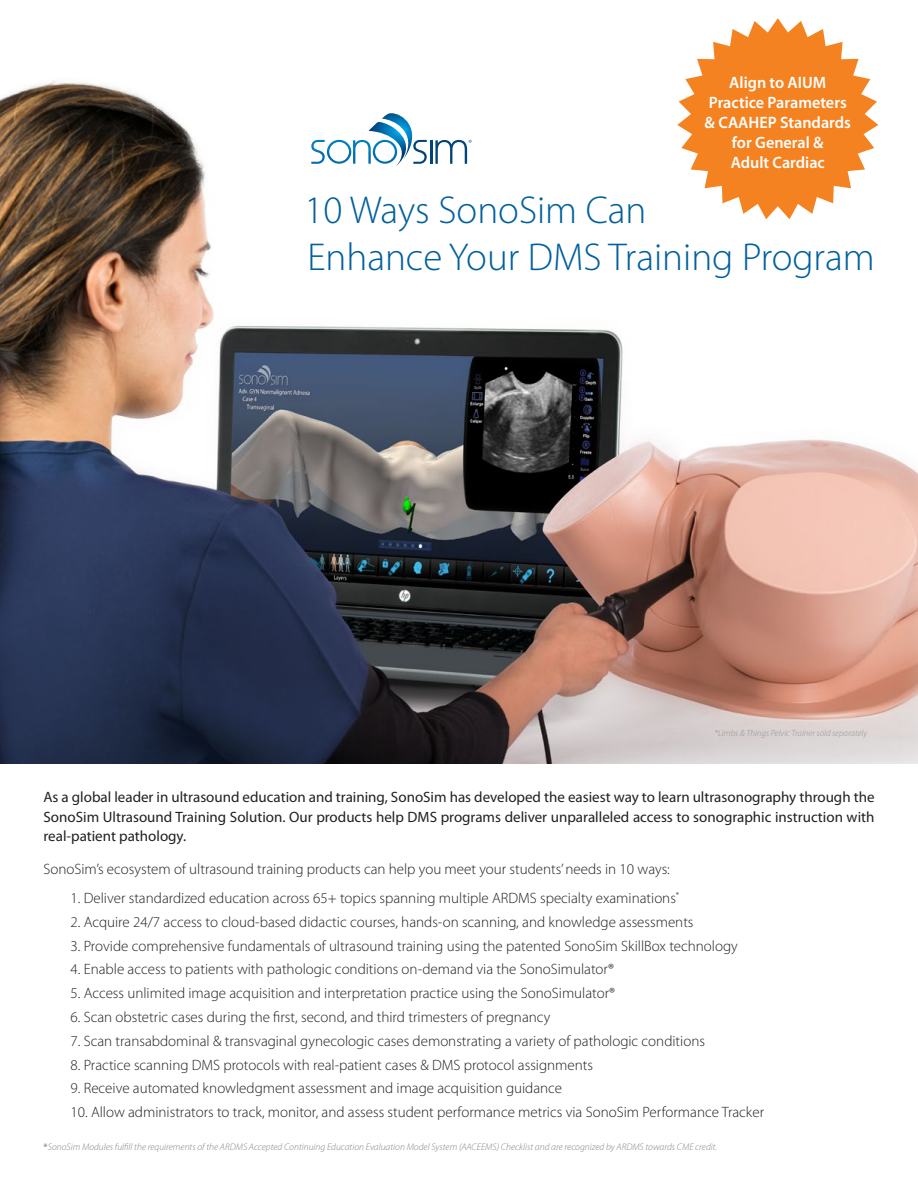
<style>
.page{position:relative;width:918px;height:1188px;background:#fff}
.page>*{position:absolute;margin:0;border:0;box-sizing:border-box;transform-origin:0 0}
.t1{font:300 39px "Myriad Pro";color:#00609c}
.t2{font:600 16.5px/19.8px "Myriad Pro";color:#fff;text-align:center}
.Paragraph_Style_1{font:300 15px "Myriad Pro";color:#231f20}
.Paragraph_Style_1-2{font:15px/19.5px "Myriad Pro";color:#231f20;text-align:justify}
.Paragraph_Style_1-3{font:italic 300 9.6px "Myriad Pro";color:#808285}
.t3{font:italic 300 9px "Myriad Pro";color:#939598}
.s1{font-weight:600;font-style:normal}
</style>
<div class="page">
<img style="left:0;top:81px;width:918px;height:682px">
<svg style="left:311px;top:113px;width:116px;height:53px"></svg>
<hr style="left:430px;top:140px;width:2px;height:24px;background:#004479">
<svg style="left:435px;top:140px;width:37px;height:24px"></svg>
<svg style="left:677px;top:18px;width:201px;height:201px"></svg>
<p class="t2" style="left:705px;top:73px;width:148px">Align to AIUM<br>Practice Parameters &amp; CAAHEP Standards for General &amp;<br>Adult Cardiac</p>
<p class="t1" style="left:304px;top:189px;width:343px">10 Ways SonoSim Can</p>
<p class="t1" style="left:307px;top:235px;width:569px">Enhance Your DMS Training Program</p>
<p class="t3" style="left:715px;top:728px;width:154px">*Limbs &amp; Things Pelvic Trainer sold separately</p>
<p class="Paragraph_Style_1-2" style="left:44px;top:788px;width:833px">As a global leader in ultrasound education and training, SonoSim has developed the easiest way to learn ultrasonography through the SonoSim Ultrasound Training Solution. Our products help DMS programs deliver unparalleled access to sonographic instruction with real-patient pathology.</p>
<p class="Paragraph_Style_1" style="left:44px;top:861px;width:628px">SonoSim’s ecosystem of ultrasound training products can help you meet your students’ needs in 10 ways:</p>
<p class="Paragraph_Style_1" style="left:70px;top:890px;width:610px">1. Deliver standardized education across 65+ topics spanning multiple ARDMS specialty examinations<sup>*</sup></p>
<p class="Paragraph_Style_1" style="left:70px;top:913px;width:625px">2. Acquire 24/7 access to cloud-based didactic courses, hands-on scanning, and knowledge assessments</p>
<p class="Paragraph_Style_1" style="left:70px;top:937px;width:669px">3. Provide comprehensive fundamentals of ultrasound training using the patented SonoSim SkillBox technology</p>
<p class="Paragraph_Style_1" style="left:70px;top:961px;width:545px">4. Enable access to patients with pathologic conditions on-demand via the SonoSimulator®</p>
<p class="Paragraph_Style_1" style="left:70px;top:985px;width:546px">5. Access unlimited image acquisition and interpretation practice using the SonoSimulator®</p>
<p class="Paragraph_Style_1" style="left:70px;top:1009px;width:481px">6. Scan obstetric cases during the first, second, and third trimesters of pregnancy</p>
<p class="Paragraph_Style_1" style="left:70px;top:1033px;width:636px">7. Scan transabdominal &amp; transvaginal gynecologic cases demonstrating a variety of pathologic conditions</p>
<p class="Paragraph_Style_1" style="left:70px;top:1056px;width:524px">8. Practice scanning DMS protocols with real-patient cases &amp; DMS protocol assignments</p>
<p class="Paragraph_Style_1" style="left:70px;top:1080px;width:493px">9. Receive automated knowledgment assessment and image acquisition guidance</p>
<p class="Paragraph_Style_1" style="left:70px;top:1104px;width:695px">10. Allow administrators to track, monitor, and assess student performance metrics via SonoSim Performance Tracker</p>
<p class="Paragraph_Style_1-3" style="left:44px;top:1142px;width:675px"><span class="s1">*</span>SonoSim Modules fulfill the requirements of the ARDMS Accepted Continuing Education Evaluation Model System (AACEEMS) Checklist and are recognized by ARDMS towards CME credit.</p>
</div>
